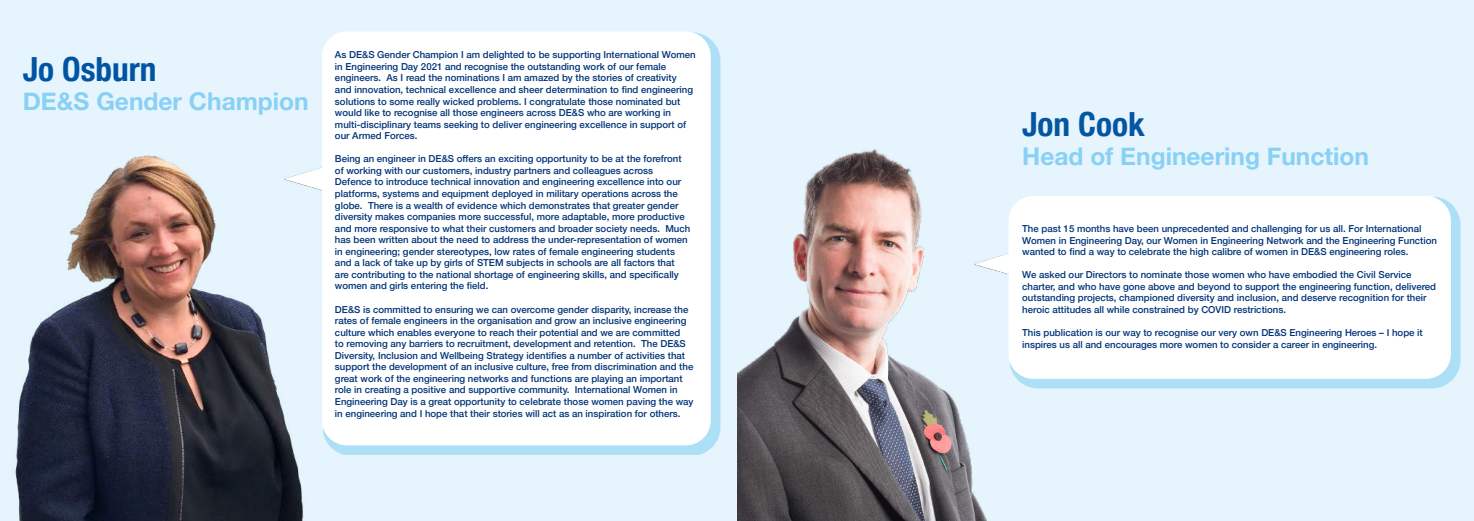
<style>
.page{position:relative;width:1474px;height:521px;background:#fff}
.page>*{position:absolute;margin:0;border:0;box-sizing:border-box;transform-origin:0 0}
.t1{font:700 condensed 33.25px "Helvetica Neue";color:#0055a3}
.t2{font:700 condensed 33.25px "Helvetica Neue";color:#0456a3}
.t3{font:700 24.5px "Helvetica Neue";color:#88d1f5}
.t4{font:500 9.62px/11.5px "Helvetica Neue";color:#003478}
</style>
<div class="page">
<div style="left:0;top:0;width:1473px;height:521px;background:#e6f4fd"></div>
<img style="left:990px;top:253px;width:18px;height:22px">
<img style="left:306px;top:167px;width:16px;height:24px">
<div style="left:1009px;top:197px;width:451px;height:191px;background:#009fe3;opacity:.25"></div>
<div style="left:1008px;top:196px;width:442px;height:183px;background:#fff;border-radius:25px"></div>
<img style="left:15px;top:155px;width:291px;height:366px">
<img style="left:737px;top:149px;width:253px;height:372px">
<div style="left:323px;top:32px;width:397px;height:423px;background:#009fe3;opacity:.25"></div>
<div style="left:322px;top:32px;width:388px;height:413px;background:#fff;border-radius:25px"></div>
<h1 class="t1" style="left:23px;top:42px;width:135px">Jo Osburn</h1>
<h2 class="t3" style="left:23px;top:82px;width:287px">DE&amp;S Gender Champion</h2>
<p class="t4" style="left:335px;top:48px;width:362px">As DE&amp;S Gender Champion I am delighted to be supporting International Women in Engineering Day 2021 and recognise the outstanding work of our female engineers. As I read the nominations I am amazed by the stories of creativity and innovation, technical excellence and sheer determination to find engineering solutions to some really wicked problems. I congratulate those nominated but would like to recognise all those engineers across DE&amp;S who are working in multi-disciplinary teams seeking to deliver engineering excellence in support of our Armed Forces.</p>
<p class="t4" style="left:335px;top:152px;width:357px">Being an engineer in DE&amp;S offers an exciting opportunity to be at the forefront of working with our customers, industry partners and colleagues across Defence to introduce technical innovation and engineering excellence into our platforms, systems and equipment deployed in military operations across the globe. There is a wealth of evidence which demonstrates that greater gender diversity makes companies more successful, more adaptable, more productive and more responsive to what their customers and broader society needs. Much has been written about the need to address the under-representation of women in engineering; gender stereotypes, low rates of female engineering students and a lack of take up by girls of STEM subjects in schools are all factors that are contributing to the national shortage of engineering skills, and specifically women and girls entering the field.</p>
<p class="t4" style="left:335px;top:302px;width:360px">DE&amp;S is committed to ensuring we can overcome gender disparity, increase the rates of female engineers in the organisation and grow an inclusive engineering culture which enables everyone to reach their potential and we are committed<br>to removing any barriers to recruitment, development and retention. The DE&amp;S Diversity, Inclusion and Wellbeing Strategy identifies a number of activities that support the development of an inclusive culture, free from discrimination and the great work of the engineering networks and functions are playing an important role in creating a positive and supportive community. International Women in Engineering Day is a great opportunity to celebrate those women paving the way in engineering and I hope that their stories will act as an inspiration for others.</p>
<h1 class="t2" style="left:1022px;top:96px;width:124px">Jon Cook</h1>
<h2 class="t3" style="left:1022px;top:137px;width:348px">Head of Engineering Function</h2>
<p class="t4" style="left:1022px;top:222px;width:416px">The past 15 months have been unprecedented and challenging for us all. For International<br>Women in Engineering Day, our Women in Engineering Network and the Engineering Function wanted to find a way to celebrate the high calibre of women in DE&amp;S engineering roles.</p>
<p class="t4" style="left:1022px;top:268px;width:415px">We asked our Directors to nominate those women who have embodied the Civil Service charter, and who have gone above and beyond to support the engineering function, delivered outstanding projects, championed diversity and inclusion, and deserve recognition for their heroic attitudes all while constrained by COVID restrictions.</p>
<p class="t4" style="left:1022px;top:326px;width:402px">This publication is our way to recognise our very own DE&amp;S Engineering Heroes – I hope it inspires us all and encourages more women to consider a career in engineering.</p>
</div>
